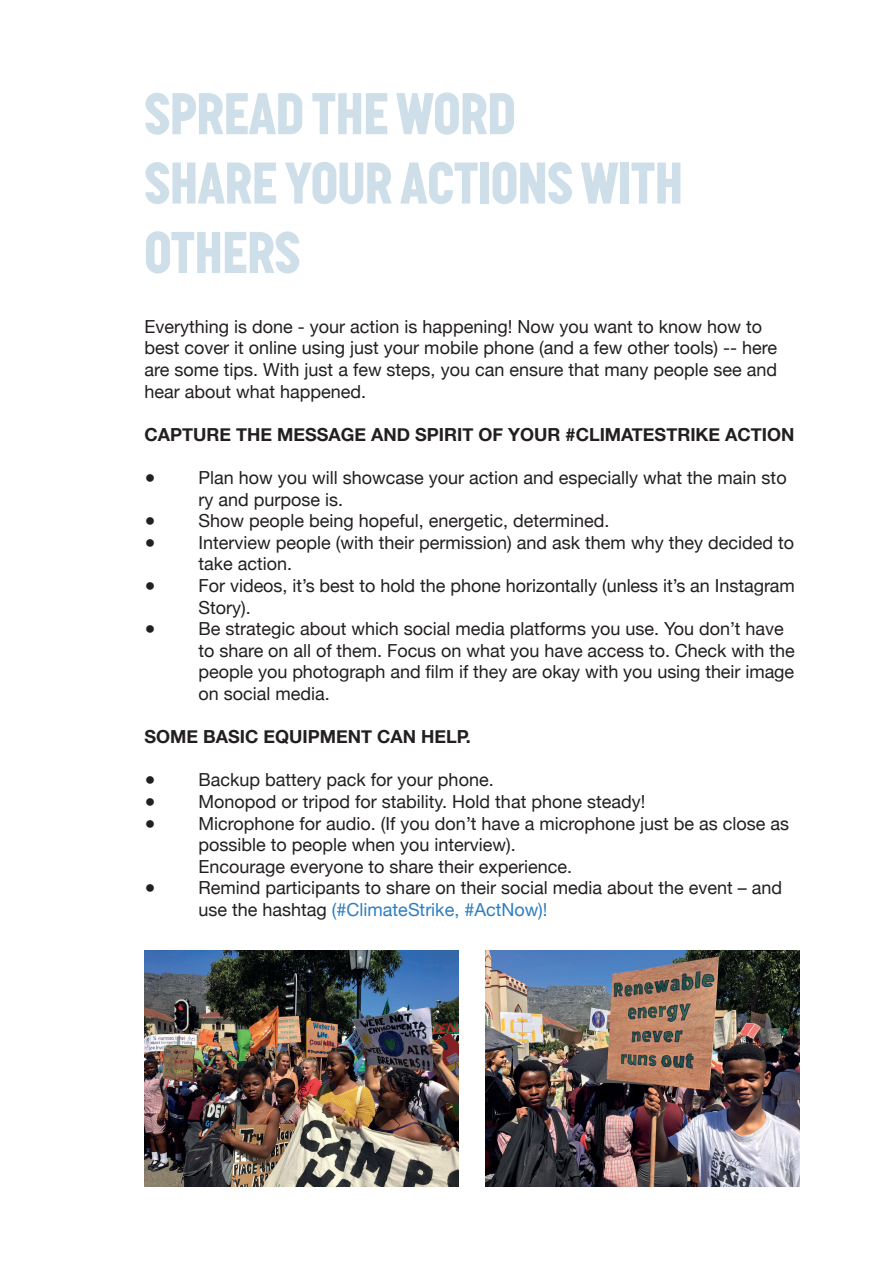
<style>
.page{position:relative;width:893px;height:1263px;background:#fff}
.page>*{position:absolute;margin:0;border:0;box-sizing:border-box;transform-origin:0 0}
.t1{font:900 57.75px/69.4px "Graph";color:#cedfea}
.t2{font:18px/21.6px "Helvetica Neue";color:#231f20}
.t3{font:700 18px "Helvetica Neue";color:#231f20}
.s1{color:#2d7ec1}
</style>
<div class="page">
<img style="left:145px;top:951px;width:314px;height:235px">
<img style="left:485px;top:951px;width:314px;height:235px">
<h1 class="t1" style="left:145px;top:77px;width:540px">SPREAD THE WORD<br>SHARE YOUR ACTIONS WITH<br>OTHERS</h1>
<p class="t2" style="left:145px;top:317px;width:634px">Everything is done - your action is happening! Now you want to know how to best cover it online using just your mobile phone (and a few other tools) -- here are some tips. With just a few steps, you can ensure that many people see and hear about what happened.</p>
<p class="t3" style="left:145px;top:420px;width:651px">CAPTURE THE MESSAGE AND SPIRIT OF YOUR #CLIMATESTRIKE ACTION</p>
<p class="t2" style="left:199px;top:468px;width:590px;text-indent:-54px">● Plan how you will showcase your action and especially what the main sto ry and purpose is.</p>
<p class="t2" style="left:145px;top:511px;width:466px">● Show people being hopeful, energetic, determined.</p>
<p class="t2" style="left:199px;top:533px;width:597px;text-indent:-54px">● Interview people (with their permission) and ask them why they decided to take action.</p>
<p class="t2" style="left:199px;top:576px;width:598px;text-indent:-54px">● For videos, it’s best to hold the phone horizontally (unless it’s an Instagram<br>Story).</p>
<p class="t2" style="left:199px;top:619px;width:598px;text-indent:-54px">● Be strategic about which social media platforms you use. You don’t have to share on all of them. Focus on what you have access to. Check with the people you photograph and film if they are okay with you using their image on social media.</p>
<p class="t3" style="left:145px;top:723px;width:328px">SOME BASIC EQUIPMENT CAN HELP.</p>
<p class="t2" style="left:145px;top:770px;width:351px">● Backup battery pack for your phone.</p>
<p class="t2" style="left:145px;top:792px;width:502px">● Monopod or tripod for stability. Hold that phone steady!</p>
<p class="t2" style="left:199px;top:813px;width:592px;text-indent:-54px">● Microphone for audio. (If you don’t have a microphone just be as close as possible to people when you interview).<br>Encourage everyone to share their experience.</p>
<p class="t2" style="left:199px;top:878px;width:585px;text-indent:-54px">● Remind participants to share on their social media about the event – and use the hashtag <span class="s1">(#ClimateStrike, #ActNow)!</span></p>
</div>
